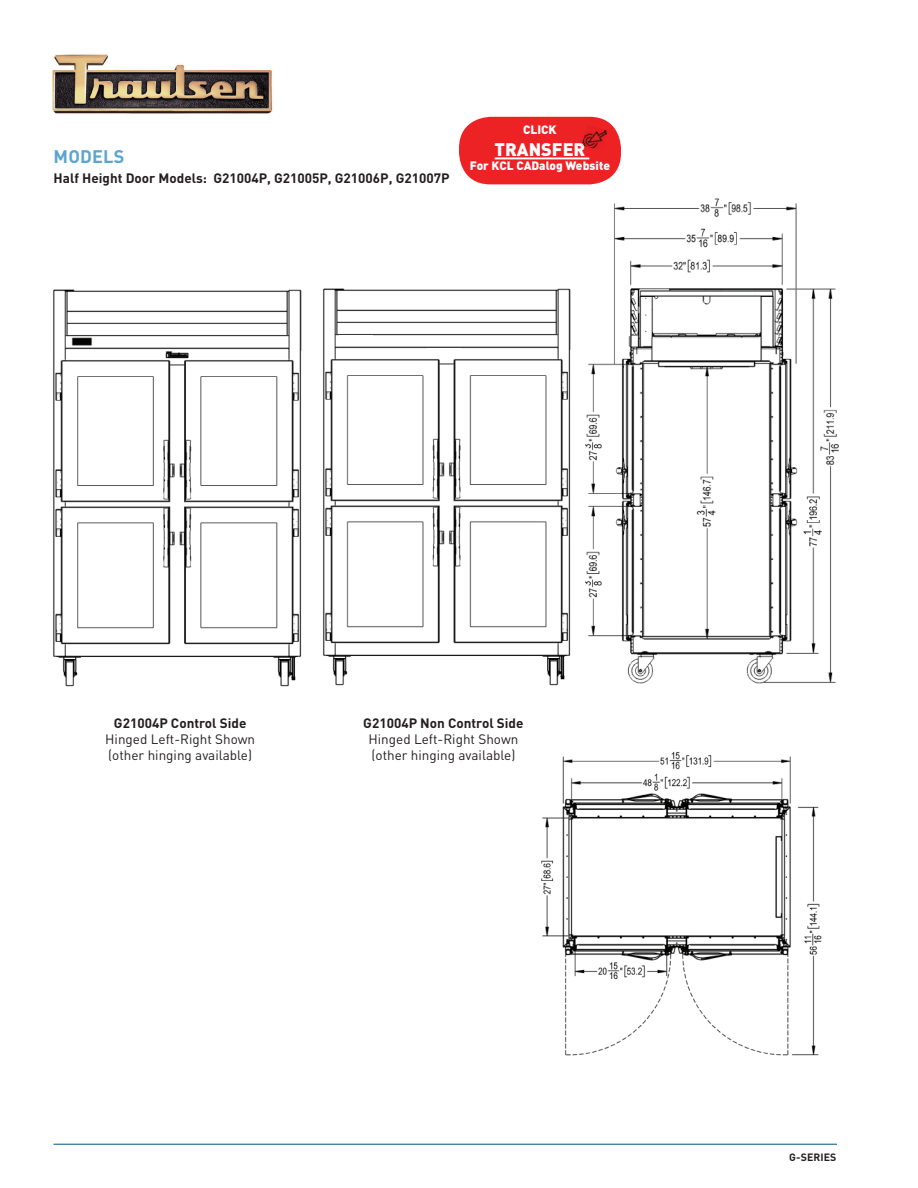
<style>
.page{position:relative;width:918px;height:1188px;background:#fff}
.page>*{position:absolute;margin:0;border:0;box-sizing:border-box;transform-origin:0 0}
.t1{font:900 18px "DIN";color:#fff}
.t2{font:700 18px "DIN";color:#5ca5cf}
.t3{font:700 13.5px "DIN";color:#231f20}
.t4{font:13.5px/16.2px "DIN";color:#231f20}
.t5{font:900 12px "DIN";color:#fff}
.t6{font:700 10.5px "DIN";letter-spacing:.01em;color:#231f20}
</style>
<div class="page">
<hr style="left:53px;top:1144px;width:784px;height:1px;background:#015486">
<img style="left:52px;top:54px;width:221px;height:60px">
<img style="left:585px;top:198px;width:254px;height:486px">
<img style="left:541px;top:751px;width:281px;height:305px">
<div style="left:459px;top:117px;width:162px;height:67px;background:#ed2225;border-radius:32px"></div>
<hr style="left:495px;top:157px;width:94px;height:2px;background:#fff">
<img style="left:582px;top:130px;width:25px;height:19px">
<img style="left:323px;top:288px;width:248px;height:398px">
<div style="left:427px;top:348px;width:33px;height:10px;background:#fff"></div>
<div style="left:340px;top:335px;width:33px;height:10px;background:#fff"></div>
<img style="left:53px;top:289px;width:249px;height:398px">
<h1 class="t2" style="left:54px;top:145px;width:72px">MODELS</h1>
<p class="t3" style="left:54px;top:169px;width:397px">Half Height Door Models: G21004P, G21005P, G21006P, G21007P</p>
<p class="t5" style="left:523px;top:122px;width:35px">CLICK</p>
<h1 class="t1" style="left:495px;top:138px;width:92px">TRANSFER</h1>
<p class="t5" style="left:470px;top:158px;width:142px">For KCL CADalog Website</p>
<p class="t3" style="left:114px;top:714px;width:134px">G21004P Control Side</p>
<p class="t4" style="left:105px;top:731px;width:151px">Hinged Left-Right Shown (other hinging available)</p>
<p class="t3" style="left:363px;top:714px;width:162px">G21004P Non Control Side</p>
<p class="t4" style="left:368px;top:731px;width:151px">Hinged Left-Right Shown (other hinging available)</p>
<p class="t6" style="left:789px;top:1150px;width:49px">G-SERIES</p>
</div>
